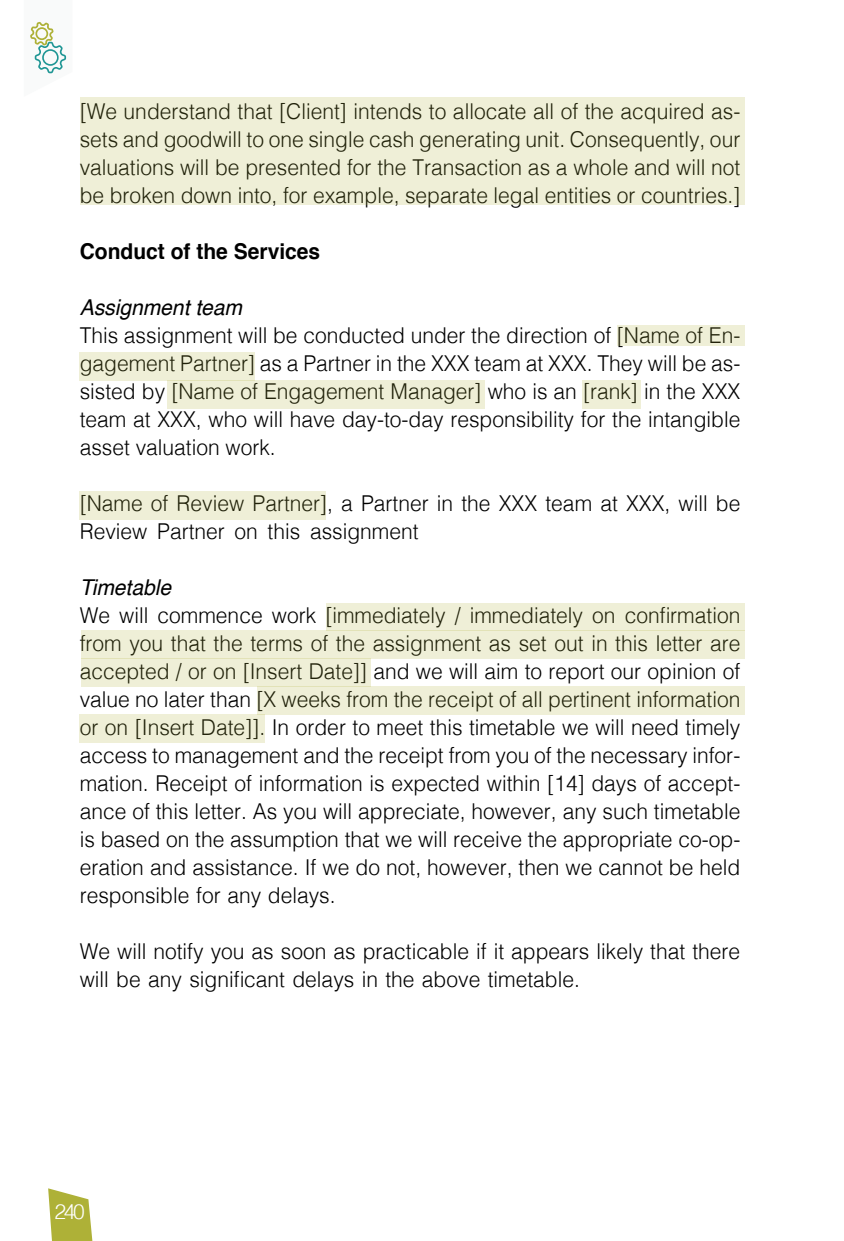
<style>
.page{position:relative;width:844px;height:1241px;background:#fff}
.page>*{position:absolute;margin:0;border:0;box-sizing:border-box;transform-origin:0 0}
.المحتوى{font:300 21.88px/28px "Helvetica";color:#000;text-align:justify;scale:.96 1}
.المحتوى-2{font:italic 21.88px "Helvetica";color:#000;scale:.96 1}
.المحتوى-3{font:700 21.88px "Helvetica";color:#000;scale:.96 1}
.t1{font:300 21px "Helvetica";color:#fff}
</style>
<div class="page">
<svg style="left:48px;top:1188px;width:45px;height:52px"></svg>
<svg style="left:30px;top:21px;width:37px;height:53px"></svg>
<div style="left:80px;top:97px;width:664px;height:107px;background:#efefd7"></div>
<div style="left:617px;top:325px;width:127px;height:20px;background:#efefd7"></div>
<div style="left:80px;top:352px;width:175px;height:28px;background:#efefd7"></div>
<div style="left:326px;top:602px;width:418px;height:28px;background:#efefd7"></div>
<div style="left:81px;top:630px;width:663px;height:28px;background:#efefd7"></div>
<div style="left:81px;top:658px;width:289px;height:28px;background:#efefd7"></div>
<div style="left:257px;top:686px;width:487px;height:28px;background:#efefd7"></div>
<div style="left:80px;top:714px;width:185px;height:28px;background:#efefd7"></div>
<div style="left:167px;top:380px;width:317px;height:28px;background:#efefd7"></div>
<div style="left:581px;top:380px;width:59px;height:28px;background:#efefd7"></div>
<div style="left:80px;top:491px;width:246px;height:28px;background:#efefd7"></div>
<p class="المحتوى" style="left:80px;top:95px;width:689px">[We understand that [Client] intends to allocate all of the acquired as&shy;sets and goodwill to one single cash generating unit. Consequently, our valuations will be presented for the Transaction as a whole and will not be broken down into, for example, separate legal entities or countries.]</p>
<p class="المحتوى-3" style="left:80px;top:233px;width:252px">Conduct of the Services</p>
<p class="المحتوى-2" style="left:80px;top:290px;width:170px">Assignment team</p>
<p class="المحتوى" style="left:80px;top:319px;width:689px">This assignment will be conducted under the direction of [Name of En&shy;gagement Partner] as a Partner in the XXX team at XXX. They will be as&shy;sisted by [Name of Engagement Manager] who is an [rank] in the XXX team at XXX, who will have day-to-day responsibility for the intangible asset valuation work.</p>
<p class="المحتوى" style="left:80px;top:487px;width:689px">[Name of Review Partner], a Partner in the XXX team at XXX, will be<br>Review Partner on this assignment</p>
<p class="المحتوى-2" style="left:80px;top:570px;width:97px">Timetable</p>
<p class="المحتوى" style="left:80px;top:599px;width:689px">We will commence work [immediately / immediately on confirmation from you that the terms of the assignment as set out in this letter are accepted / or on [Insert Date]] and we will aim to report our opinion of value no later than [X weeks from the receipt of all pertinent information or on [Insert Date]]. In order to meet this timetable we will need timely access to management and the receipt from you of the necessary infor&shy;mation. Receipt of information is expected within [14] days of accept&shy;ance of this letter. As you will appreciate, however, any such timetable is based on the assumption that we will receive the appropriate co-op&shy;eration and assistance. If we do not, however, then we cannot be held responsible for any delays.</p>
<p class="المحتوى" style="left:80px;top:935px;width:689px">We will notify you as soon as practicable if it appears likely that there will be any significant delays in the above timetable.</p>
<p class="t1" style="left:55px;top:1193px;width:32px">240</p>
</div>
